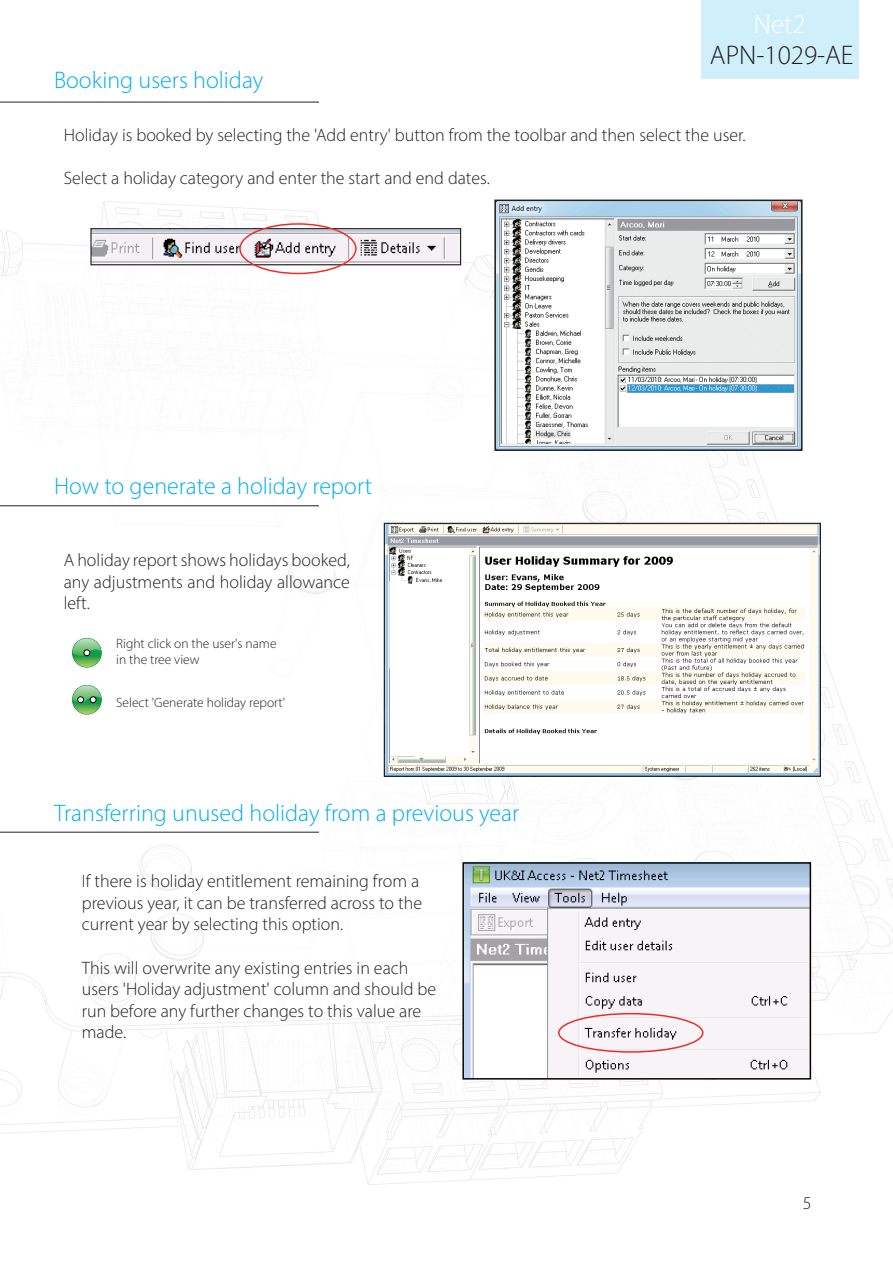
<style>
.page{position:relative;width:893px;height:1263px;background:#fff}
.page>*{position:absolute;margin:0;border:0;box-sizing:border-box;transform-origin:0 0}
.t1{font:300 27px "Myriad Pro";color:#231f20}
.t2{font:300 27px "Myriad Pro";color:#fff}
.Section_title{font:300 24px "Myriad Pro";color:#00aeef}
.Text{font:300 18px/21.6px "Myriad Pro";color:#231f20}
.Text_9pt{font:300 13.5px/16.2px "Myriad Pro";color:#231f20}
</style>
<div class="page">
<img style="left:0;top:199px;width:893px;height:986px">
<div style="left:702px;top:0;width:157px;height:79px;background:#cfeffb"></div>
<hr style="left:0;top:102px;width:319px;height:1px;background:#231f20">
<hr style="left:0;top:505px;width:319px;height:1px;background:#231f20">
<img style="left:92px;top:230px;width:367px;height:33px">
<div style="left:90px;top:228px;width:371px;height:37px;border:1px solid #231f20"></div>
<div style="left:239px;top:223px;width:118px;height:51px;border:2px solid #ee2d29;border-radius:50%"></div>
<img style="left:497px;top:203px;width:302px;height:245px">
<div style="left:494px;top:200px;width:308px;height:251px;border:2px solid #231f20"></div>
<div style="left:72px;top:638px;width:30px;height:29px;border:1px solid #0b8c44;border-radius:50%"></div>
<svg style="left:73px;top:638px;width:28px;height:29px"></svg>
<div style="left:83px;top:649px;width:7px;height:7px;border:1px solid #000;border-radius:50%"></div>
<div style="left:72px;top:685px;width:30px;height:29px;border:1px solid #0b8c44;border-radius:50%"></div>
<svg style="left:73px;top:685px;width:28px;height:29px"></svg>
<div style="left:77px;top:696px;width:7px;height:7px;border:1px solid #000;border-radius:50%"></div>
<img style="left:386px;top:525px;width:433px;height:250px">
<div style="left:384px;top:523px;width:437px;height:254px;border:1px solid #231f20"></div>
<img style="left:465px;top:865px;width:343px;height:211px">
<div style="left:462px;top:862px;width:349px;height:217px;border:2px solid #040503"></div>
<div style="left:558px;top:1013px;width:145px;height:40px;border:2px solid #ee2d29;border-radius:50%"></div>
<hr style="left:0;top:832px;width:319px;height:1px;background:#231f20">
<h1 class="t2" style="left:754px;top:8px;width:53px">Net2</h1>
<p class="Section_title" style="left:54px;top:66px;width:211px">Booking users holiday</p>
<h1 class="t1" style="left:710px;top:39px;width:145px">APN-1029-AE</h1>
<p class="Text" style="left:64px;top:124px;width:683px">Holiday is booked by selecting the 'Add entry' button from the toolbar and then select the user.</p>
<p class="Text" style="left:64px;top:167px;width:427px">Select a holiday category and enter the start and end dates.</p>
<p class="Section_title" style="left:54px;top:472px;width:320px">How to generate a holiday report</p>
<p class="Text" style="left:64px;top:549px;width:288px;text-align:justify">A holiday report shows holidays booked, any adjustments and holiday allowance left.</p>
<p class="Text_9pt" style="left:116px;top:635px;width:162px">Right click on the user's name in the tree view</p>
<p class="Text_9pt" style="left:116px;top:695px;width:170px">Select 'Generate holiday report'</p>
<p class="Section_title" style="left:54px;top:798px;width:467px">Transferring unused holiday from a previous year</p>
<p class="Text" style="left:82px;top:870px;width:342px">If there is holiday entitlement remaining from a previous year, it can be transferred across to the current year by selecting this option.</p>
<p class="Text" style="left:82px;top:957px;width:356px">This will overwrite any existing entries in each users 'Holiday adjustment' column and should be run before any further changes to this value are made.</p>
<p class="Text" style="left:803px;top:1192px;width:10px">5</p>
</div>
